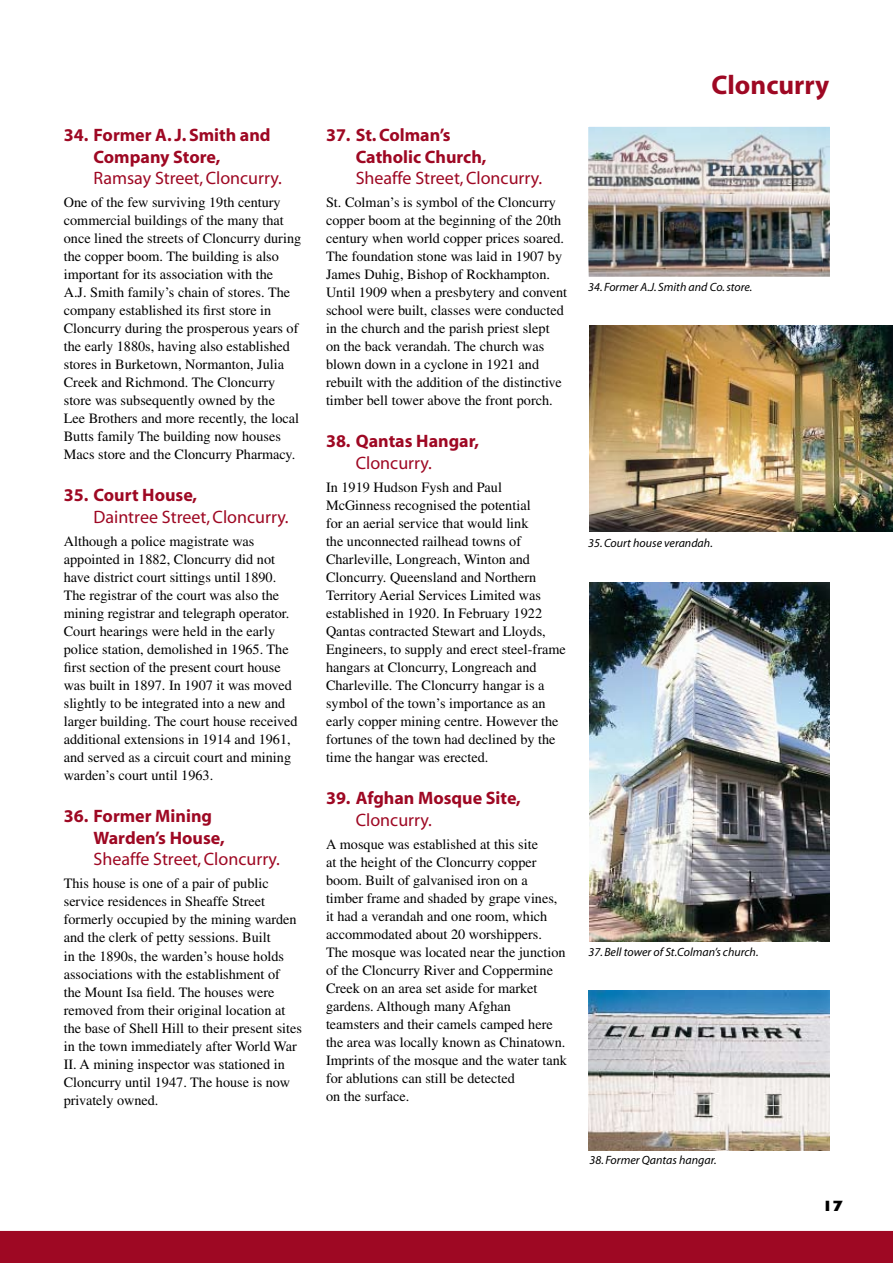
<style>
.page{position:relative;width:893px;height:1263px;background:#fff}
.page>*{position:absolute;margin:0;border:0;box-sizing:border-box;transform-origin:0 0}
.t1{font:700 27px "Myriad";color:#9e0823}
.t2{font:700 18px/21.6px "Myriad";color:#9e0823}
.t3{font:18px "Myriad";color:#9e0823}
.t4{font:800 15px "Gill Sans";color:#000}
.t5{font:14.25px/18px "Times";color:#000}
.t6{font:italic 12px "Myriad";color:#000}
</style>
<div class="page">
<div style="left:0;top:1231px;width:893px;height:32px;background:#9e0823"></div>
<img style="left:589px;top:128px;width:240px;height:148px">
<img style="left:589px;top:325px;width:304px;height:207px">
<img style="left:589px;top:582px;width:240px;height:359px">
<img style="left:588px;top:990px;width:241px;height:161px">
<p class="t2" style="left:94px;top:125px;width:179px;text-indent:-30px">34. Former A. J. Smith and<br>Company Store,</p>
<p class="t3" style="left:94px;top:169px;width:190px">Ramsay Street, Cloncurry.</p>
<p class="t5" style="left:64px;top:194px;width:239px">One of the few surviving 19th century commercial buildings of the many that once lined the streets of Cloncurry during the copper boom. The building is also important for its association with the<br>A.J. Smith family’s chain of stores. The company established its first store in Cloncurry during the prosperous years of the early 1880s, having also established stores in Burketown, Normanton, Julia Creek and Richmond. The Cloncurry store was subsequently owned by the<br>Lee Brothers and more recently, the local Butts family The building now houses Macs store and the Cloncurry Pharmacy.</p>
<p class="t2" style="left:64px;top:485px;width:135px">35. Court House,</p>
<p class="t3" style="left:94px;top:508px;width:197px">Daintree Street, Cloncurry.</p>
<p class="t5" style="left:64px;top:532px;width:235px">Although a police magistrate was appointed in 1882, Cloncurry did not have district court sittings until 1890.<br>The registrar of the court was also the mining registrar and telegraph operator.<br>Court hearings were held in the early police station, demolished in 1965. The first section of the present court house was built in 1897. In 1907 it was moved slightly to be integrated into a new and larger building. The court house received additional extensions in 1914 and 1961, and served as a circuit court and mining warden’s court until 1963.</p>
<p class="t2" style="left:94px;top:806px;width:133px;text-indent:-30px">36. Former Mining<br>Warden’s House,</p>
<p class="t3" style="left:94px;top:850px;width:188px">Sheaffe Street, Cloncurry.</p>
<p class="t5" style="left:64px;top:875px;width:240px">This house is one of a pair of public service residences in Sheaffe Street formerly occupied by the mining warden and the clerk of petty sessions. Built<br>in the 1890s, the warden’s house holds associations with the establishment of<br>the Mount Isa field. The houses were removed from their original location at the base of Shell Hill to their present sites in the town immediately after World War II. A mining inspector was stationed in Cloncurry until 1947. The house is now privately owned.</p>
<p class="t2" style="left:356px;top:125px;width:132px;text-indent:-30px">37. St. Colman’s<br>Catholic Church,</p>
<p class="t3" style="left:356px;top:169px;width:188px">Sheaffe Street, Cloncurry.</p>
<p class="t5" style="left:326px;top:194px;width:243px">St. Colman’s is symbol of the Cloncurry copper boom at the beginning of the 20th century when world copper prices soared.<br>The foundation stone was laid in 1907 by James Duhig, Bishop of Rockhampton.<br>Until 1909 when a presbytery and convent school were built, classes were conducted in the church and the parish priest slept on the back verandah. The church was blown down in a cyclone in 1921 and rebuilt with the addition of the distinctive timber bell tower above the front porch.</p>
<p class="t2" style="left:326px;top:431px;width:155px">38. Qantas Hangar,</p>
<p class="t3" style="left:356px;top:454px;width:78px">Cloncurry.</p>
<p class="t5" style="left:326px;top:478px;width:241px">In 1919 Hudson Fysh and Paul McGinness recognised the potential<br>for an aerial service that would link<br>the unconnected railhead towns of Charleville, Longreach, Winton and Cloncurry. Queensland and Northern Territory Aerial Services Limited was established in 1920. In February 1922<br>Qantas contracted Stewart and Lloyds, Engineers, to supply and erect steel-frame hangars at Cloncurry, Longreach and Charleville. The Cloncurry hangar is a symbol of the town’s importance as an early copper mining centre. However the fortunes of the town had declined by the time the hangar was erected.</p>
<p class="t2" style="left:326px;top:788px;width:196px">39. Afghan Mosque Site,</p>
<p class="t3" style="left:356px;top:811px;width:78px">Cloncurry.</p>
<p class="t5" style="left:326px;top:835px;width:242px">A mosque was established at this site<br>at the height of the Cloncurry copper boom. Built of galvanised iron on a timber frame and shaded by grape vines, it had a verandah and one room, which accommodated about 20 worshippers.<br>The mosque was located near the junction of the Cloncurry River and Coppermine Creek on an area set aside for market gardens. Although many Afghan teamsters and their camels camped here the area was locally known as Chinatown.<br>Imprints of the mosque and the water tank for ablutions can still be detected<br>on the surface.</p>
<h1 class="t1" style="left:712px;top:71px;width:119px">Cloncurry</h1>
<p class="t6" style="left:588px;top:281px;width:166px">34. Former A.J. Smith and Co. store.</p>
<p class="t6" style="left:588px;top:537px;width:126px">35. Court house verandah.</p>
<p class="t6" style="left:589px;top:946px;width:171px">37. Bell tower of St.Colman’s church.</p>
<p class="t6" style="left:590px;top:1154px;width:129px">38. Former Qantas hangar.</p>
<p class="t4" style="left:822px;top:1197px;width:21px">17</p>
</div>
